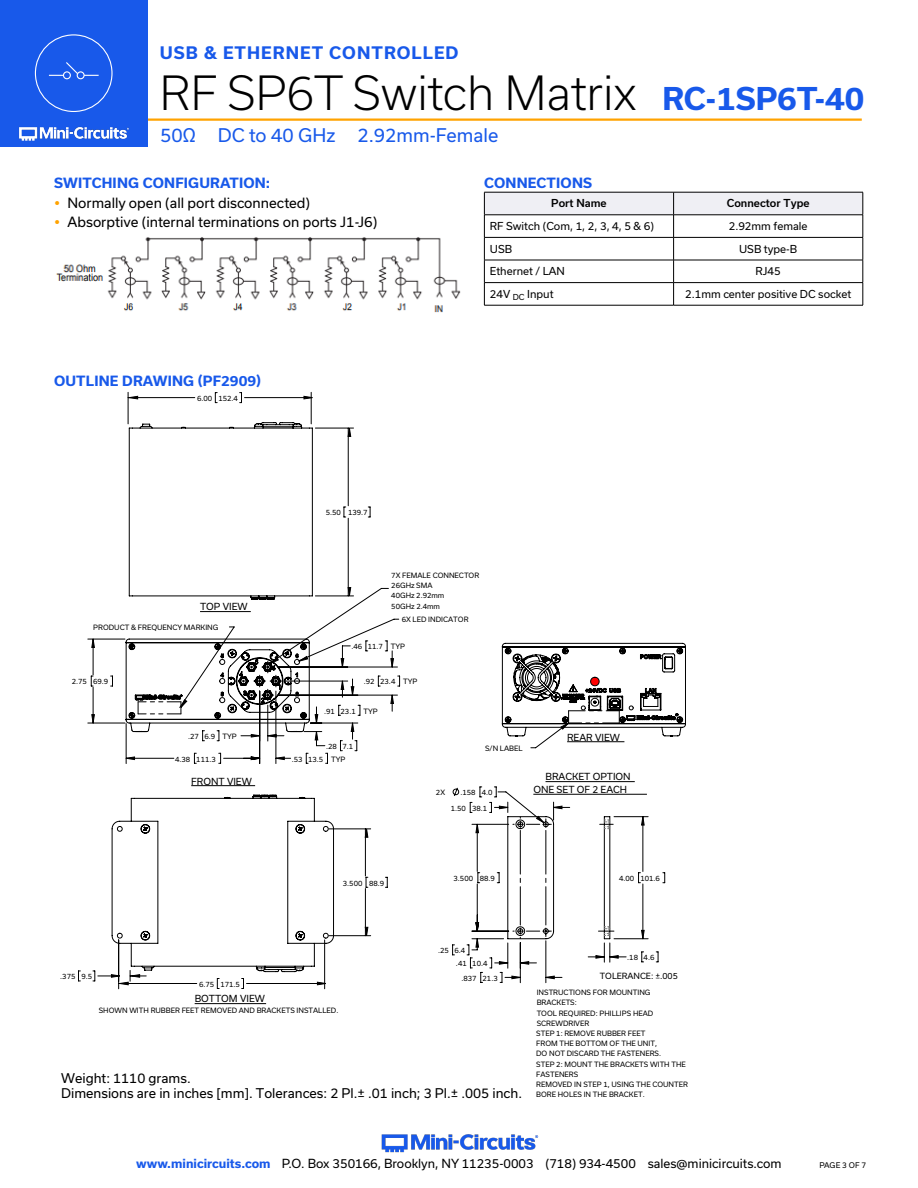
<style>
.page{position:relative;width:918px;height:1188px;background:#fff}
.page>*{position:absolute;margin:0;border:0;box-sizing:border-box;transform-origin:0 0}
.t1{font:300 45px "Usual";color:#000}
.t2{font:700 30px "Usual";color:#1859ea}
.t3{font:18px "Usual";color:#1859ea}
.t4{font:700 16.5px "Usual";letter-spacing:.065em;color:#1859ea}
.t5{font:13.5px "Usual";color:#000}
.Blue_Headers{font:700 13.5px "Usual";letter-spacing:.015em;color:#1859ea}
.t6{font:12.75px/15.5px "Usual";color:#000}
.t7{font:12px "Usual";color:#000}
.Table_Body_Center{font:10.5px "Usual";color:#000}
.Table_Body_Left_Justified{font:10.5px "Usual";color:#000}
.Table_Header_Center{font:500 10.5px "Usual";color:#000}
.t8{font:9.3px/12.6px "Usual";color:#000}
.t9{font:8.1px "Usual";color:#000}
.t10{font:7.5px "Usual";color:#000}
.t11{font:7.05px/10.4px "Usual";color:#000}
.s1{font-weight:700;color:#1859ea}
</style>
<div class="page">
<hr style="left:129px;top:118px;width:733px;height:3px;background:#ffa300">
<div style="left:0;top:0;width:147px;height:147px;background:#1859ea"></div>
<hr style="left:917px;top:0;width:1px;height:147px;background:#1859ea">
<img style="left:19px;top:126px;width:110px;height:15px">
<img style="left:381px;top:1134px;width:158px;height:19px">
<div style="left:35px;top:34px;width:78px;height:78px;border:1px solid #fff;border-radius:50%"></div>
<div style="left:63px;top:71px;width:8px;height:8px;border:1px solid #fff;border-radius:50%"></div>
<div style="left:77px;top:71px;width:8px;height:8px;border:1px solid #fff;border-radius:50%"></div>
<svg style="left:49px;top:62px;width:50px;height:14px"></svg>
<hr style="left:567px;top:741px;width:57px;height:1px;background:#000">
<hr style="left:195px;top:1003px;width:71px;height:1px;background:#000">
<hr style="left:546px;top:781px;width:89px;height:1px;background:#000">
<svg style="left:111px;top:396px;width:257px;height:589px"></svg>
<svg style="left:502px;top:643px;width:184px;height:94px"></svg>
<svg style="left:126px;top:638px;width:184px;height:94px"></svg>
<svg style="left:111px;top:794px;width:223px;height:178px"></svg>
<svg style="left:129px;top:422px;width:184px;height:178px"></svg>
<svg style="left:452px;top:786px;width:213px;height:197px"></svg>
<hr style="left:484px;top:305px;width:190px;height:1px;background:#000">
<hr style="left:674px;top:305px;width:189px;height:1px;background:#000">
<svg style="left:484px;top:192px;width:380px;height:113px"></svg>
<img style="left:56px;top:237px;width:405px;height:76px">
<h3 class="t4" style="left:160px;top:43px;width:300px">USB &amp; ETHERNET CONTROLLED</h3>
<h1 class="t1" style="left:160px;top:67px;width:478px">RF SP6T Switch Matrix</h1>
<h3 class="t3" style="left:160px;top:125px;width:340px">50Ω DC to 40 GHz 2.92mm-Female</h3>
<h2 class="t2" style="left:663px;top:82px;width:203px">RC-1SP6T-40</h2>
<p class="Blue_Headers" style="left:54px;top:175px;width:218px">SWITCHING CONFIGURATION:</p>
<p class="t5" style="left:68px;top:195px;width:244px">Normally open (all port disconnected)</p>
<p class="t5" style="left:68px;top:214px;width:311px">Absorptive (internal terminations on ports J1-J6)</p>
<p class="Blue_Headers" style="left:54px;top:373px;width:209px">OUTLINE DRAWING (PF2909)</p>
<p class="t11" style="left:197px;top:393px;width:42px">6.00 152.4</p>
<p class="Blue_Headers" style="left:484px;top:175px;width:109px">CONNECTIONS</p>
<p class="Table_Header_Center" style="left:551px;top:197px;width:57px">Port Name</p>
<p class="Table_Header_Center" style="left:727px;top:197px;width:84px">Connector Type</p>
<p class="Table_Body_Left_Justified" style="left:490px;top:220px;width:166px">RF Switch (Com, 1, 2, 3, 4, 5 &amp; 6)</p>
<p class="Table_Body_Center" style="left:729px;top:220px;width:80px">2.92mm female</p>
<p class="Table_Body_Left_Justified" style="left:490px;top:243px;width:24px">USB</p>
<p class="Table_Body_Center" style="left:739px;top:243px;width:60px">USB type-B</p>
<p class="Table_Body_Left_Justified" style="left:490px;top:265px;width:77px">Ethernet / LAN</p>
<p class="Table_Body_Center" style="left:756px;top:265px;width:27px">RJ45</p>
<p class="Table_Body_Left_Justified" style="left:490px;top:288px;width:65px">24V <sub>DC</sub> Input</p>
<p class="Table_Body_Center" style="left:685px;top:288px;width:168px">2.1mm center positive DC socket</p>
<p class="t8" style="left:200px;top:601px;width:49px">TOP VIEW</p>
<p class="t11" style="left:93px;top:622px;width:127px">PRODUCT &amp; FREQUENCY MARKING</p>
<p class="t11" style="left:326px;top:507px;width:43px">5.50 139.7</p>
<p class="t11" style="left:391px;top:570px;width:90px">7X FEMALE CONNECTOR<br>26GHz SMA<br>40GHz 2.92mm<br>50GHz 2.4mm</p>
<p class="t11" style="left:402px;top:614px;width:68px">6X LED INDICATOR</p>
<p class="t11" style="left:72px;top:677px;width:38px">2.75 69.9</p>
<p class="t11" style="left:188px;top:731px;width:50px">.27 6.9 TYP</p>
<p class="t11" style="left:175px;top:754px;width:42px">4.38 111.3</p>
<p class="t8" style="left:191px;top:775px;width:62px">FRONT VIEW</p>
<p class="t11" style="left:351px;top:641px;width:55px">.46 11.7 TYP</p>
<p class="t11" style="left:364px;top:677px;width:55px">.92 23.4 TYP</p>
<p class="t11" style="left:324px;top:706px;width:55px">.91 23.1 TYP</p>
<p class="t11" style="left:326px;top:741px;width:29px">.28 7.1</p>
<p class="t11" style="left:292px;top:754px;width:55px">.53 13.5 TYP</p>
<p class="t11" style="left:485px;top:743px;width:39px">S/N LABEL</p>
<p class="t11" style="left:436px;top:787px;width:11px">2X</p>
<p class="t11" style="left:461px;top:787px;width:34px">.158 4.0</p>
<p class="t11" style="left:451px;top:803px;width:38px">1.50 38.1</p>
<p class="t8" style="left:567px;top:731px;width:54px">REAR VIEW</p>
<p class="t8" style="left:533px;top:771px;width:99px;text-indent:12px">BRACKET OPTION<br>ONE SET OF 2 EACH</p>
<p class="t11" style="left:343px;top:878px;width:43px">3.500 88.9</p>
<p class="t11" style="left:454px;top:873px;width:43px">3.500 88.9</p>
<p class="t11" style="left:619px;top:873px;width:42px">4.00 101.6</p>
<p class="t11" style="left:60px;top:971px;width:34px">.375 9.5</p>
<p class="t11" style="left:199px;top:979px;width:42px">6.75 171.5</p>
<p class="t8" style="left:195px;top:993px;width:72px">BOTTOM VIEW</p>
<p class="t11" style="left:99px;top:1006px;width:241px">SHOWN WITH RUBBER FEET REMOVED AND BRACKETS INSTALLED.</p>
<p class="t11" style="left:438px;top:945px;width:29px">.25 6.4</p>
<p class="t11" style="left:461px;top:973px;width:38px">.837 21.3</p>
<p class="t11" style="left:456px;top:958px;width:33px">.41 10.4</p>
<p class="t6" style="left:61px;top:1070px;width:462px">Weight: 1110 grams.<br>Dimensions are in inches [mm]. Tolerances: 2 Pl.± .01 inch; 3 Pl.± .005 inch.</p>
<p class="t11" style="left:627px;top:952px;width:29px">.18 4.6</p>
<p class="t9" style="left:600px;top:971px;width:80px">TOLERANCE: ±.005</p>
<p class="t11" style="left:537px;top:987px;width:118px">INSTRUCTIONS FOR MOUNTING<br>BRACKETS:<br>TOOL REQUIRED: PHILLIPS HEAD<br>SCREWDRIVER</p>
<p class="t11" style="left:536px;top:1028px;width:153px">STEP 1: REMOVE RUBBER FEET<br>FROM THE BOTTOM OF THE UNIT,<br>DO NOT DISCARD THE FASTENERS.<br>STEP 2: MOUNT THE BRACKETS WITH THE<br>FASTENERS<br>REMOVED IN STEP 1, USING THE COUNTER<br>BORE HOLES IN THE BRACKET.</p>
<h3 class="t7" style="left:136px;top:1157px;width:647px"><span class="s1">www.minicircuits.com</span> P.O. Box 350166, Brooklyn, NY 11235-0003 (718) 934-4500 sales@minicircuits.com</h3>
<p class="t10" style="left:819px;top:1161px;width:48px">PAGE 3 OF 7</p>
</div>
